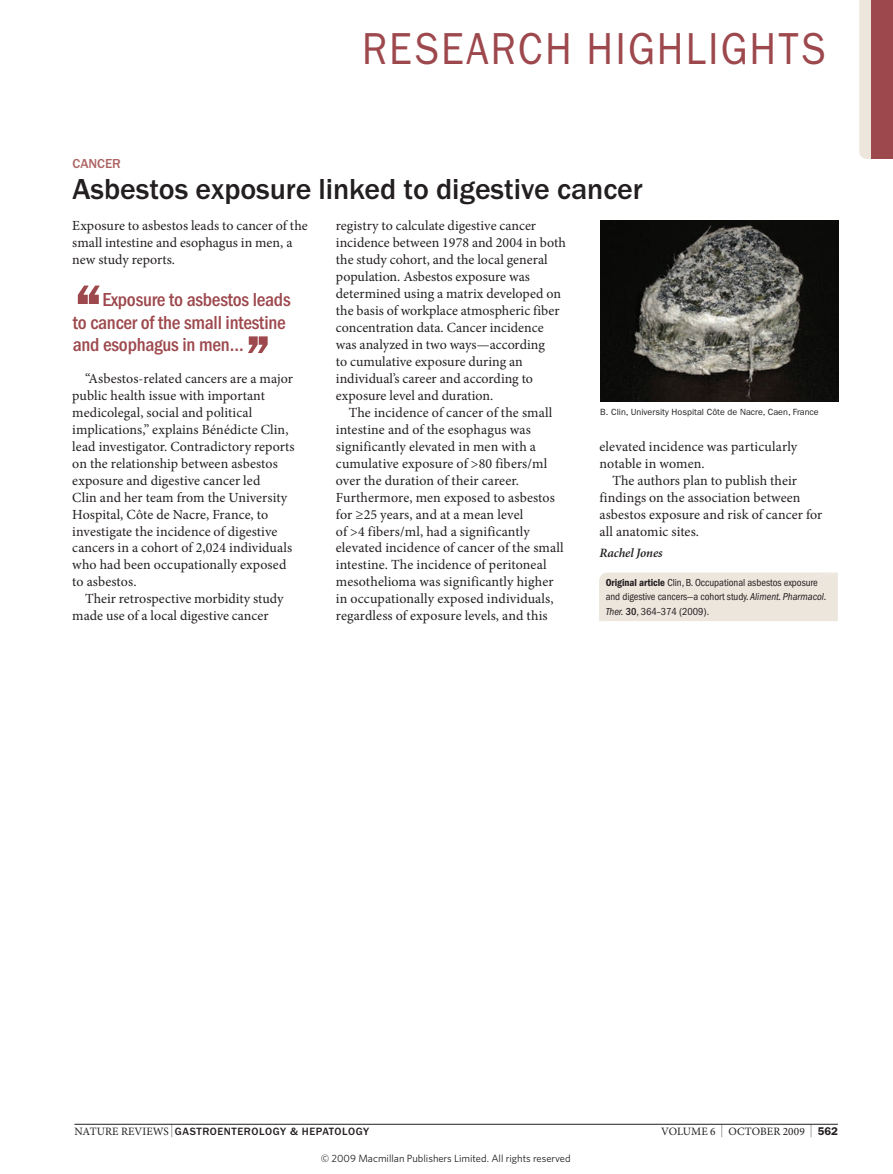
<style>
.page{position:relative;width:893px;height:1174px;background:#fff}
.page>*{position:absolute;margin:0;border:0;box-sizing:border-box;transform-origin:0 0}
.t1{font:500 condensed 75px "ITC Franklin Gothic Std";color:#9d484d;scale:1.25 1}
.t2{font:500 condensed 67.5px "ITC Franklin Gothic Std";color:#9d484d;scale:1.25 1}
.t3{font:45px "ITC Franklin Gothic Std";letter-spacing:.05em;color:#9d484d;scale:.9 1}
.t4{font:500 30px "ITC Franklin Gothic Std";letter-spacing:-.005em;color:#231f20}
.t5{font:500 condensed 19.5px/22.5px "ITC Franklin Gothic Std";letter-spacing:-.015em;color:#9d484d}
.t6{font:13.95px/17px "Minion Pro";letter-spacing:.005em;color:#231f20}
.t7{font:500 13.5px "ITC Franklin Gothic Std";letter-spacing:-.005em;color:#ad6564}
.t8{font:italic 600 12.75px "Minion Pro";letter-spacing:-.01em;color:#231f20}
.t9{font:11.25px "Minion Pro";letter-spacing:.01em;color:#231f20}
.t10{font:500 10.95px "ITC Franklin Gothic Std";letter-spacing:.05em;color:#231f20}
.t11{font:condensed 10.5px/14.2px "ITC Franklin Gothic Std";letter-spacing:-.005em;color:#231f20}
.t12{font:10.5px "Whitney";color:#231f20}
.t13{font:9px "ITC Franklin Gothic Std";color:#231f20}
.s1{font-family:"ITC Franklin Gothic Std Dm Cd";font-stretch:normal}
.s2{font-style:italic}
.s3{font-weight:500}
.s4{font-family:"Minion Pro";font-weight:400;font-size:11.25px}
.s5{font-family:"Minion Pro";font-weight:400;font-size:12.9px}
.s6{font-size:12.9px}
.s7{font-family:"ITC Franklin Gothic Std";font-weight:600}
</style>
<div class="page">
<hr style="left:74px;top:1124px;width:764px;height:1px;background:#231f20">
<svg style="left:859px;top:0;width:13px;height:159px;background:#e6dad2"></svg>
<div style="left:872px;top:0;width:21px;height:159px;background:#9d484d"></div>
<div style="left:599px;top:572px;width:239px;height:49px;background:#ece6dd"></div>
<img style="left:600px;top:220px;width:238px;height:181px">
<h3 class="t3" style="left:362px;top:23px;width:517px">research highlights</h3>
<p class="t7" style="left:73px;top:156px;width:50px">cancer</p>
<h3 class="t4" style="left:73px;top:172px;width:572px">asbestos exposure linked to digestive cancer</h3>
<p class="t6" style="left:336px;top:217px;width:232px">registry to calculate digestive cancer incidence between 1978 and 2004 in both the study cohort, and the local general population. asbestos exposure was determined using a matrix developed on the basis of workplace atmospheric fiber concentration data. Cancer incidence was analyzed in two ways—according<br>to cumulative exposure during an individual’s career and according to exposure level and duration.</p>
<p class="t6" style="left:336px;top:404px;width:229px;text-indent:13px">the incidence of cancer of the small intestine and of the esophagus was significantly elevated in men with a cumulative exposure of &gt;80 fibers/ml over the duration of their career.<br>Furthermore, men exposed to asbestos for ≥25 years, and at a mean level<br>of &gt;4 fibers/ml, had a significantly elevated incidence of cancer of the small intestine. the incidence of peritoneal mesothelioma was significantly higher in occupationally exposed individuals, regardless of exposure levels, and this</p>
<p class="t6" style="left:72px;top:217px;width:237px">exposure to asbestos leads to cancer of the small intestine and esophagus in men, a new study reports.</p>
<h1 class="t1" style="left:73px;top:269px;width:27px">‘‘</h1>
<h3 class="t5" style="left:73px;top:289px;width:219px;text-indent:30px">Exposure to asbestos leads to cancer of the small intestine and esophagus in men…</h3>
<h2 class="t2" style="left:243px;top:321px;width:24px">’’</h2>
<p class="t6" style="left:72px;top:370px;width:224px;text-indent:13px">“asbestos-related cancers are a major public health issue with important medicolegal, social and political implications,” explains Bénédicte Clin, lead investigator. Contradictory reports on the relationship between asbestos exposure and digestive cancer led<br>Clin and her team from the university Hospital, Côte de nacre, France, to investigate the incidence of digestive cancers in a cohort of 2,024 individuals who had been occupationally exposed to asbestos.</p>
<p class="t6" style="left:72px;top:590px;width:213px;text-indent:13px">their retrospective morbidity study made use of a local digestive cancer</p>
<p class="t13" style="left:600px;top:407px;width:220px">B. clin, University hospital côte de Nacre, caen, France</p>
<p class="t6" style="left:600px;top:438px;width:199px">elevated incidence was particularly notable in women.</p>
<p class="t6" style="left:600px;top:472px;width:224px;text-indent:13px">the authors plan to publish their findings on the association between asbestos exposure and risk of cancer for all anatomic sites.</p>
<p class="t8" style="left:600px;top:543px;width:65px">Rachel Jones</p>
<p class="t11" style="left:606px;top:575px;width:222px"><span class="s1">Original article</span> Clin, B. Occupational asbestos exposure and digestive cancers—a cohort study. <span class="s2">Aliment. Pharmacol.<br>Ther.</span> <span class="s3">30</span>, 364–374 (2009).</p>
<p class="t10" style="left:74px;top:1125px;width:296px"><span class="s4">nature reviews</span> <span class="s5">|</span> gastroenterology &amp; hepatology</p>
<p class="t9" style="left:661px;top:1123px;width:178px">volume 6 <span class="s6">|</span> oCtoBer 2009 <span class="s6">|</span> <span class="s7">562</span></p>
<p class="t12" style="left:321px;top:1152px;width:251px">© 2009 Macmillan Publishers Limited. All rights reserved</p>
</div>
